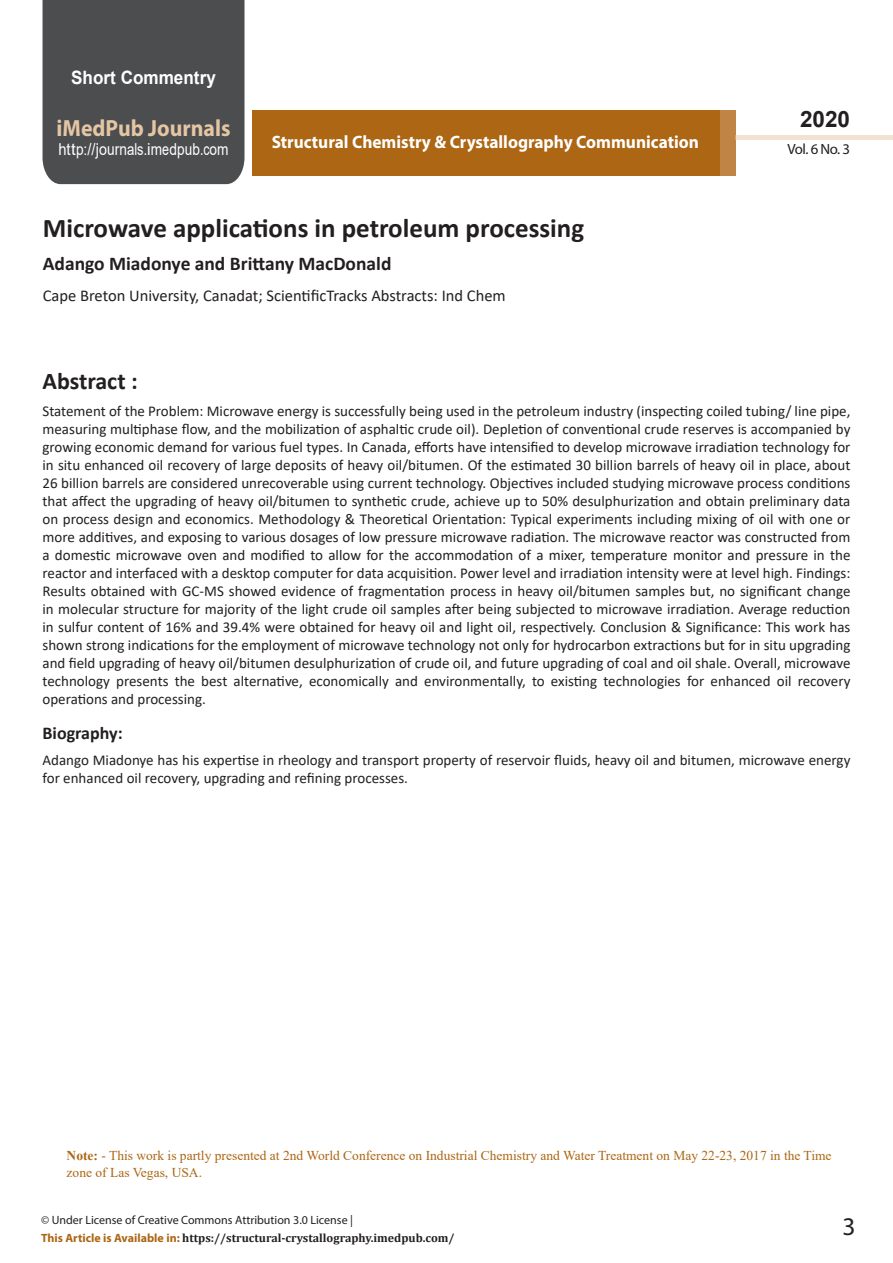
<style>
.page{position:relative;width:893px;height:1263px;background:#fff}
.page>*{position:absolute;margin:0;border:0;box-sizing:border-box;transform-origin:0 0}
.t1{font:700 27px "Calibri";color:#231f20}
.t2{font:25.5px "Myriad Pro";color:#231f20}
.side-heading{font:700 24px "Calibri";color:#231f20}
.t3{font:700 23.4px "Myriad Pro";color:#e4c5a4;scale:.93 1}
.t4{font:700 22.5px "Arial";color:#231f20}
.t5{font:700 19.5px "Calibri";color:#231f20}
.t6{font:700 18.45px "Arial";color:#fff;scale:.93 1}
.t7{font:700 18px "Myriad Pro";color:#fff;scale:.96 1}
.side-heading-2{font:700 18px "Calibri";color:#231f20}
.t8{font:16.5px "Calibri";color:#231f20}
.t9{font:16.5px "Arial";letter-spacing:.005em;color:#fff;scale:.89 1}
.t10{font:15px/18px "Calibri";color:#231f20;text-align:justify}
.t11{font:14.85px "Myriad Pro";color:#231f20}
.t12{font:13.5px/16.2px "Times New Roman";color:#ac6614}
.t13{font:700 12px "Cambria";color:#231f20}
.t14{font:12px "Myriad Pro";color:#231f20}
.s1{font-family:"Calibri"}
.s2{font-weight:700}
.s3{font-family:"Myriad Pro";color:#ac6614}
</style>
<div class="page">
<div style="left:43px;top:0;width:201px;height:184px;background:#4c4d4f"></div>
<div style="left:252px;top:110px;width:469px;height:66px;background:#ac6614"></div>
<div style="left:720px;top:110px;width:16px;height:66px;background:#c08544"></div>
<div style="left:736px;top:135px;width:157px;height:5px;background:#f1e2d1"></div>
<p class="t6" style="left:71px;top:64px;width:157px">Short Commentry</p>
<h3 class="t3" style="left:57px;top:113px;width:188px">iMedPub Journals</h3>
<p class="t9" style="left:58px;top:138px;width:193px">http://journals<span class="s1">.</span>imedpub<span class="s1">.</span>com</p>
<p class="t7" style="left:272px;top:130px;width:446px">Structural Chemistry &amp; Crystallography Communication</p>
<p class="t1" style="left:43px;top:209px;width:543px">Microwave applications in petroleum processing</p>
<p class="t5" style="left:43px;top:250px;width:350px">Adango Miadonye and Brittany MacDonald</p>
<p class="t8" style="left:43px;top:284px;width:464px">Cape Breton University, Canadat; ScientificTracks Abstracts: Ind Chem</p>
<h3 class="t4" style="left:800px;top:104px;width:52px">2020</h3>
<p class="t11" style="left:787px;top:140px;width:64px">Vol. 6 No. 3</p>
<p class="side-heading" style="left:43px;top:364px;width:97px">Abstract :</p>
<p class="t10" style="left:43px;top:401px;width:809px">Statement of the Problem: Microwave energy is successfully being used in the petroleum industry (inspecting coiled tubing/ line pipe, measuring multiphase flow, and the mobilization of asphaltic crude oil). Depletion of conventional crude reserves is accompanied by growing economic demand for various fuel types. In Canada, efforts have intensified to develop microwave irradiation technology for in situ enhanced oil recovery of large deposits of heavy oil/bitumen. Of the estimated 30 billion barrels of heavy oil in place, about 26 billion barrels are considered unrecoverable using current technology. Objectives included studying microwave process conditions that affect the upgrading of heavy oil/bitumen to synthetic crude, achieve up to 50% desulphurization and obtain preliminary data on process design and economics. Methodology &amp; Theoretical Orientation: Typical experiments including mixing of oil with one or more additives, and exposing to various dosages of low pressure microwave radiation. The microwave reactor was constructed from a domestic microwave oven and modified to allow for the accommodation of a mixer, temperature monitor and pressure in the reactor and interfaced with a desktop computer for data acquisition. Power level and irradiation intensity were at level high. Findings:<br>Results obtained with GC-MS showed evidence of fragmentation process in heavy oil/bitumen samples but, no significant change in molecular structure for majority of the light crude oil samples after being subjected to microwave irradiation. Average reduction in sulfur content of 16% and 39.4% were obtained for heavy oil and light oil, respectively. Conclusion &amp; Significance: This work has shown strong indications for the employment of microwave technology not only for hydrocarbon extractions but for in situ upgrading and field upgrading of heavy oil/bitumen desulphurization of crude oil, and future upgrading of coal and oil shale. Overall, microwave technology presents the best alternative, economically and environmentally, to existing technologies for enhanced oil recovery operations and processing.</p>
<p class="side-heading-2" style="left:43px;top:720px;width:82px">Biography:</p>
<p class="t10" style="left:43px;top:751px;width:809px">Adango Miadonye has his expertise in rheology and transport property of reservoir fluids, heavy oil and bitumen, microwave energy for enhanced oil recovery, upgrading and refining processes.</p>
<p class="t12" style="left:67px;top:1147px;width:766px"><span class="s2">Note:</span> - This work is partly presented at 2nd World Conference on Industrial Chemistry and Water Treatment on May 22-23, 2017 in the Time zone of Las Vegas, USA.</p>
<p class="t14" style="left:41px;top:1213px;width:314px">© Under License of Creative Commons Attribution 3.0 License |</p>
<p class="t13" style="left:41px;top:1229px;width:415px"><span class="s3">This Article is Available in:</span> https://structural-crystallography.imedpub.com/</p>
<h2 class="t2" style="left:842px;top:1211px;width:15px">3</h2>
</div>
